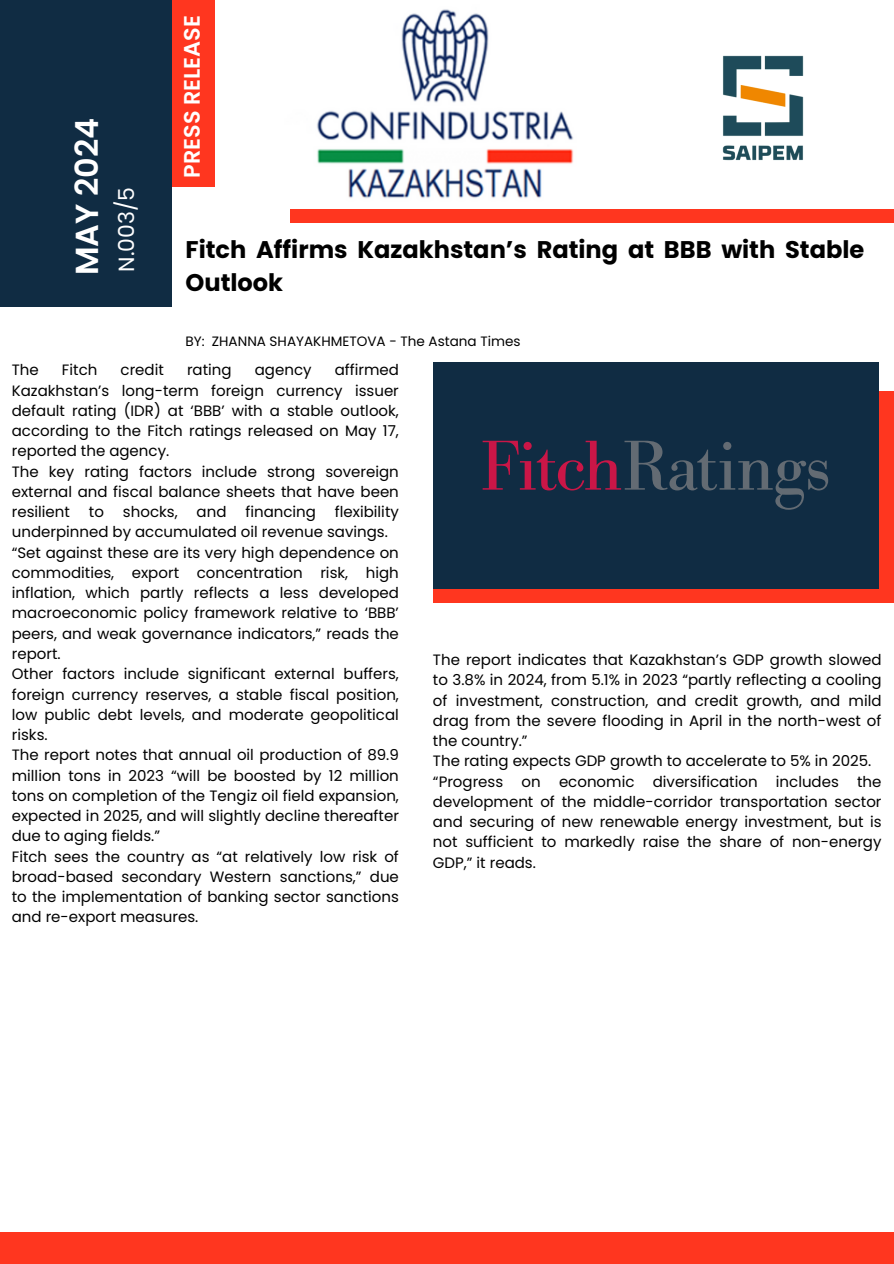
<style>
.page{position:relative;width:894px;height:1264px;background:#fff}
.page>*{position:absolute;margin:0;border:0;box-sizing:border-box;transform-origin:0 0}
.t1{font:600 31.8px "Poppins";color:#fff}
.t2{font:700 24.15px/33.2px "Poppins";color:#000}
.t3{font:600 22.35px "Poppins";color:#fff}
.t4{font:21.9px "Poppins";color:#fff}
.t5{font:15px/20.2px "Poppins";color:#000;text-align:justify}
.t6{font:13.5px "Poppins";color:#000}
</style>
<div class="page">
<div style="left:433px;top:391px;width:460px;height:212px;background:#ff361f"></div>
<img style="left:317px;top:9px;width:257px;height:189px">
<div style="left:290px;top:209px;width:603px;height:14px;background:#ff361f"></div>
<div style="left:0;top:1232px;width:893px;height:31px;background:#ff361f"></div>
<div style="left:433px;top:362px;width:445px;height:226px;background:#102c43"></div>
<div style="left:0;top:0;width:172px;height:307px;background:#102c43"></div>
<div style="left:172px;top:1px;width:42px;height:186px;background:#ff361f"></div>
<img style="left:722px;top:55px;width:82px;height:106px">
<svg style="left:482px;top:441px;width:346px;height:69px"></svg>
<p class="t1" style="left:65px;top:275px;width:159px;rotate:-90deg">MAY 2024</p>
<p class="t4" style="left:111px;top:272px;width:86px;rotate:-90deg">N.003/5</p>
<p class="t3" style="left:176px;top:178px;width:164px;rotate:-90deg">PRESS RELEASE</p>
<p class="t2" style="left:185px;top:233px;width:680px">Fitch Affirms Kazakhstan’s Rating at BBB with Stable<br>Outlook</p>
<p class="t6" style="left:185px;top:332px;width:336px">BY: ZHANNA SHAYAKHMETOVA - The Astana Times</p>
<h2 class="t5" style="left:12px;top:360px;width:388px;text-indent:323px">affirmed Kazakhstan’s long-term foreign currency issuer default rating (IDR) at ‘BBB’ with a stable outlook, according to the Fitch ratings released on May 17, reported the agency.</h2>
<p class="t5" style="left:12px;top:461px;width:388px">The key rating factors include strong sovereign external and fiscal balance sheets that have been resilient</p>
<h2 class="t5" style="left:12px;top:360px;width:29px">The</h2>
<h2 class="t5" style="left:62px;top:360px;width:37px">Fitch</h2>
<h2 class="t5" style="left:120px;top:360px;width:45px">credit</h2>
<h2 class="t5" style="left:187px;top:360px;width:46px">rating</h2>
<h2 class="t5" style="left:255px;top:360px;width:58px">agency</h2>
<p class="t5" style="left:12px;top:502px;width:388px;text-indent:323px">flexibility underpinned by accumulated oil revenue savings.</p>
<p class="t5" style="left:12px;top:542px;width:388px">“Set against these are its very high dependence on commodities, export concentration risk, high inflation, which partly reflects a less developed macroeconomic policy framework relative to ‘BBB’ peers, and weak governance indicators,” reads the report.</p>
<h4 class="t5" style="left:12px;top:664px;width:388px">Other factors include significant external buffers, foreign currency reserves, a stable fiscal position, low public debt levels, and moderate geopolitical risks.</h4>
<p class="t5" style="left:12px;top:745px;width:388px">The report notes that annual oil production of 89.9 million tons in 2023 “will be boosted by 12 million tons on completion of the Tengiz oil field expansion, expected in 2025, and will slightly decline thereafter due to aging fields.”</p>
<p class="t5" style="left:12px;top:846px;width:388px">Fitch sees the country as “at relatively low risk of broad-based secondary Western sanctions,” due to the implementation of banking sector sanctions and re-export measures.</p>
<p class="t5" style="left:89px;top:502px;width:17px">to</p>
<p class="t5" style="left:123px;top:502px;width:56px">shocks,</p>
<p class="t5" style="left:196px;top:502px;width:31px">and</p>
<p class="t5" style="left:245px;top:502px;width:72px">financing</p>
<p class="t5" style="left:433px;top:649px;width:450px">The report indicates that Kazakhstan’s GDP growth slowed to 3.8% in 2024, from 5.1% in 2023 “partly reflecting a cooling of investment, construction, and credit growth, and mild drag from the severe flooding in April in the north-west of the country.”</p>
<p class="t5" style="left:433px;top:751px;width:440px">The rating expects GDP growth to accelerate to 5% in 2025.</p>
<p class="t5" style="left:433px;top:771px;width:450px">“Progress on economic diversification includes the development of the middle-corridor transportation sector and securing of new renewable energy investment, but is not sufficient to markedly raise the share of non-energy GDP,” it reads.</p>
</div>
